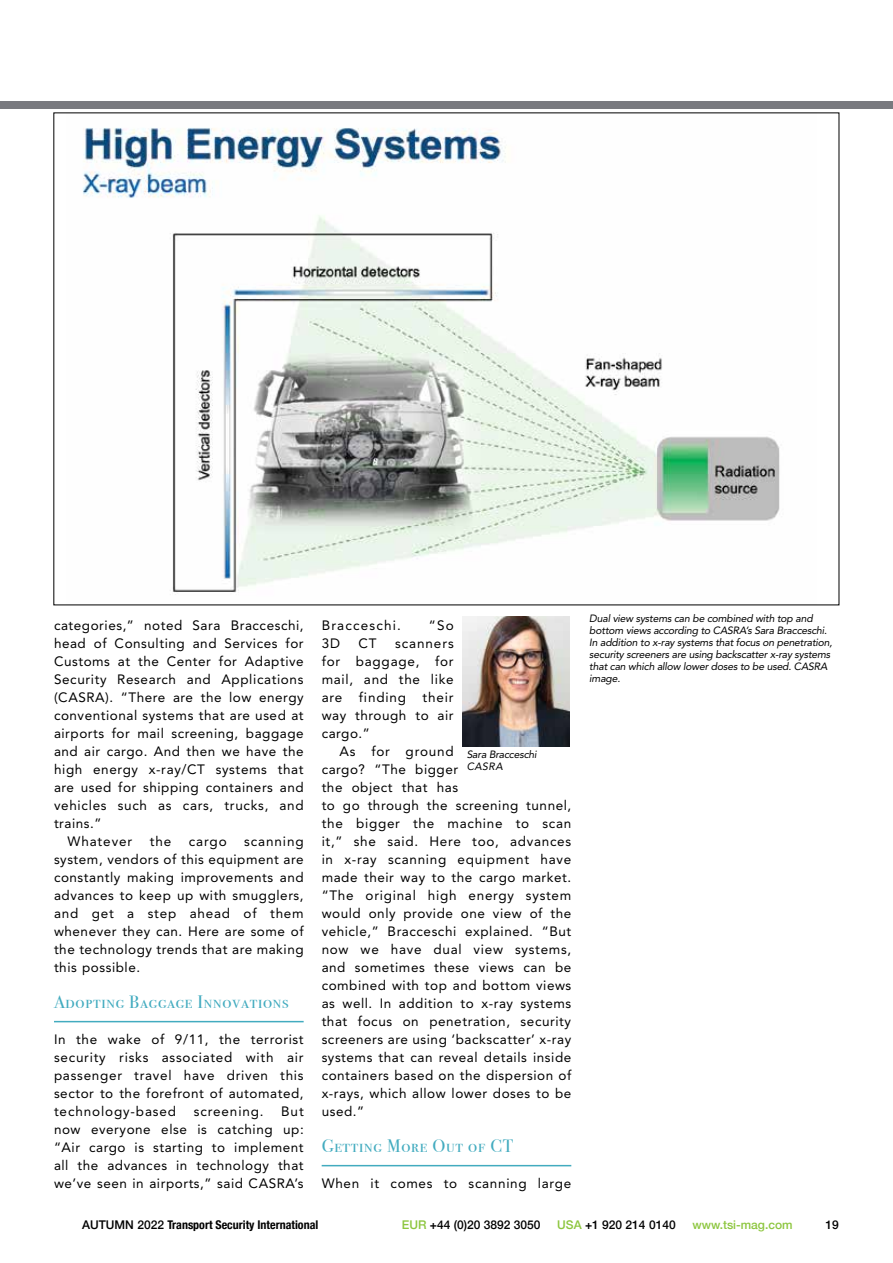
<style>
.page{position:relative;width:893px;height:1263px;background:#fff}
.page>*{position:absolute;margin:0;border:0;box-sizing:border-box;transform-origin:0 0}
.t1{font:18px "Bodoni Svty Two SCITCTT";letter-spacing:.04em;color:#42abbf}
.t2{font:13.5px/18px "Avenir LT Std";letter-spacing:.04em;color:#000;text-align:justify}
.t3{font:13.5px "Avenir LT Std";letter-spacing:.065em;color:#000}
.t4{font:13.5px "Avenir LT Std";letter-spacing:.085em;color:#000}
.t5{font:700 condensed 12px "Helvetica Neue";color:#000}
.t6{font:500 12px "Helvetica Neue";color:#000}
.t7{font:500 12px "Helvetica Neue";color:#8dc63f}
.t8{font:italic 10.5px/12px "Avenir LT Std";letter-spacing:-.02em;color:#000}
.s1{font-weight:500;font-stretch:normal}
.s2{color:#8dc63f}
</style>
<div class="page">
<img style="left:83px;top:127px;width:697px;height:466px">
<div style="left:0;top:102px;width:893px;height:7px;background:#797a7f"></div>
<hr style="left:54px;top:1021px;width:250px;height:1px;background:#42abbf">
<hr style="left:322px;top:1165px;width:249px;height:1px;background:#42abbf">
<img style="left:462px;top:617px;width:107px;height:129px">
<p class="t2" style="left:54px;top:616px;width:251px">categories,” noted Sara Bracceschi,</p>
<p class="t2" style="left:54px;top:634px;width:251px">head of Consulting and Services for</p>
<p class="t2" style="left:54px;top:652px;width:251px">Customs at the Center for Adaptive</p>
<p class="t2" style="left:54px;top:670px;width:251px">Security Research and Applications</p>
<p class="t2" style="left:54px;top:688px;width:251px">(CASRA). “There are the low energy</p>
<p class="t2" style="left:54px;top:706px;width:251px">conventional systems that are used at</p>
<p class="t2" style="left:54px;top:724px;width:251px">airports for mail screening, baggage</p>
<p class="t2" style="left:54px;top:742px;width:251px">and air cargo. And then we have the</p>
<p class="t2" style="left:54px;top:760px;width:251px">high energy x-ray/CT systems that</p>
<p class="t2" style="left:54px;top:778px;width:251px">are used for shipping containers and</p>
<p class="t2" style="left:54px;top:796px;width:251px">vehicles such as cars, trucks, and</p>
<p class="t2" style="left:54px;top:814px;width:49px">trains.”</p>
<p class="t3" style="left:68px;top:833px;width:66px">Whatever</p>
<p class="t2" style="left:150px;top:832px;width:23px">the</p>
<p class="t2" style="left:189px;top:832px;width:39px">cargo</p>
<p class="t2" style="left:54px;top:832px;width:251px;text-indent:190px">scanning system, vendors of this equipment are constantly making improvements and advances to keep up with smugglers, and get a step ahead of them whenever they can. Here are some of the technology trends that are making this possible.</p>
<h1 class="t1" style="left:54px;top:991px;width:236px">Adopting Baggage Innovations</h1>
<p class="t2" style="left:54px;top:1030px;width:251px">In the wake of 9/11, the terrorist security risks associated with air passenger travel have driven this sector to the forefront of automated, technology-based</p>
<p class="t2" style="left:54px;top:1102px;width:251px;text-indent:227px">But now everyone else is catching up: “Air cargo is starting to implement all the advances in technology that we’ve seen in airports,” said CASRA’s</p>
<p class="t3" style="left:194px;top:1103px;width:71px">screening.</p>
<p class="t4" style="left:322px;top:617px;width:81px">Bracceschi.</p>
<p class="t2" style="left:429px;top:616px;width:26px">“So</p>
<p class="t2" style="left:322px;top:634px;width:20px">3D</p>
<p class="t2" style="left:359px;top:634px;width:20px">CT</p>
<p class="t2" style="left:322px;top:634px;width:134px;text-indent:73px">scanners for baggage, for mail, and the like are finding their way through to air cargo.”</p>
<p class="t2" style="left:322px;top:742px;width:251px;text-align:left;text-indent:18px">As for ground<br>cargo? “The bigger<br>the object that has<br>to go through the screening tunnel, the bigger the machine to scan it,” she said. Here too, advances in x-ray scanning equipment have made their way to the cargo market. “The original high energy system would only provide one view of the vehicle,” Bracceschi explained. “But now we have dual view systems, and sometimes these views can be combined with top and bottom views as well. In addition to x-ray systems that focus on penetration, security screeners are using ‘backscatter’ x-ray systems that can reveal details inside containers based on the dispersion of x-rays, which allow lower doses to be used.”</p>
<h1 class="t1" style="left:322px;top:1135px;width:193px">Getting More Out of CT</h1>
<p class="t2" style="left:322px;top:1174px;width:251px">When it comes to scanning large</p>
<p class="t8" style="left:467px;top:748px;width:72px">Sara Bracceschi<br>CASRA</p>
<p class="t8" style="left:589px;top:613px;width:245px">Dual view systems can be combined with top and bottom views according to CASRA’s Sara Bracceschi.<br>In addition to x-ray systems that focus on penetration, security screeners are using backscatter x-ray systems that can which allow lower doses to be used. CASRA image.</p>
<p class="t5" style="left:82px;top:1214px;width:238px"><span class="s1">AUTUMN 2022</span> Transport Security International</p>
<p class="t6" style="left:402px;top:1215px;width:140px"><span class="s2">EUR</span> +44 (0)20 3892 3050</p>
<p class="t6" style="left:557px;top:1215px;width:120px"><span class="s2">USA</span> +1 920 214 0140</p>
<p class="t7" style="left:692px;top:1215px;width:102px">www.tsi-mag.com</p>
<p class="t6" style="left:826px;top:1215px;width:15px">19</p>
</div>
